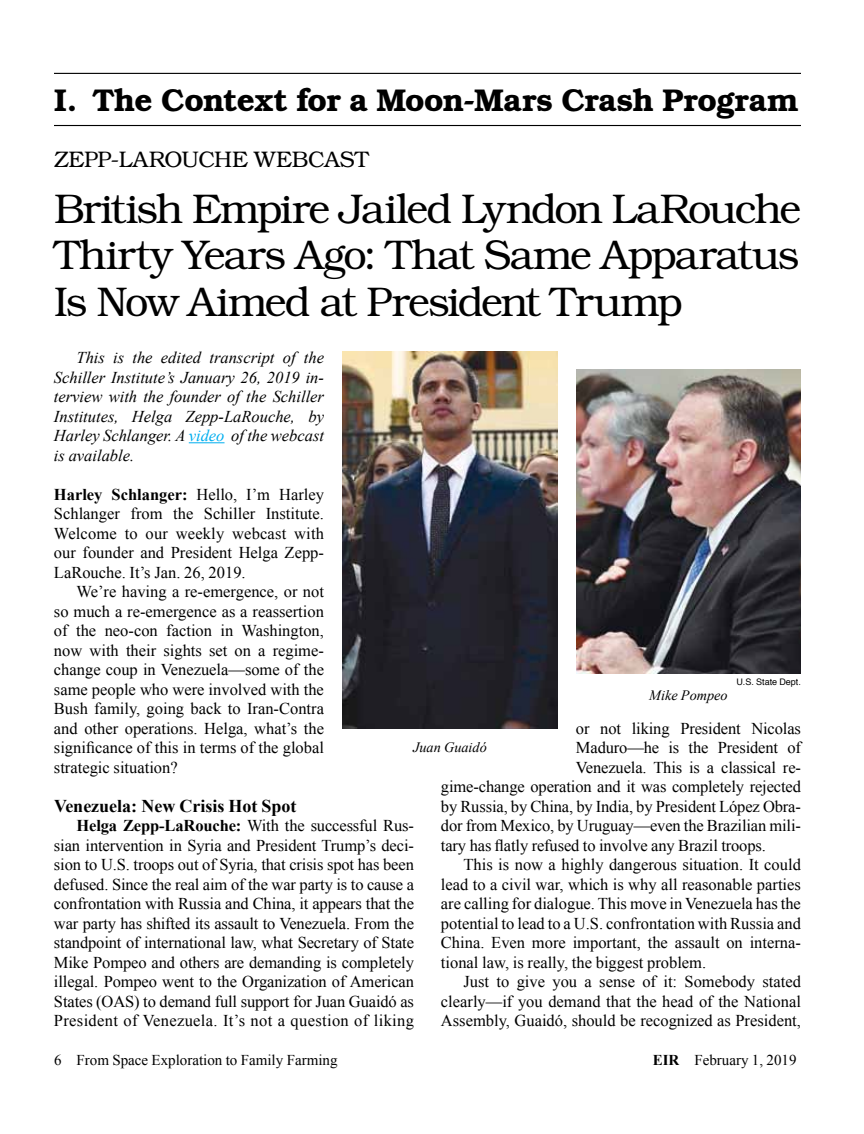
<style>
.page{position:relative;width:864px;height:1134px;background:#fff}
.page>*{position:absolute;margin:0;border:0;box-sizing:border-box;transform-origin:0 0}
.t1{font:300 41.55px/46.5px "Bookman";letter-spacing:-.04em;color:#000;text-align:justify}
.t2{font:600 31.5px "Bookman";letter-spacing:-.015em;color:#000}
.t3{font:300 22.5px "Bookman";letter-spacing:-.02em;color:#000}
.t4{font:700 18px "Times New Roman";color:#000}
.t5{font:16.5px/19.5px "Times New Roman";color:#000;text-align:justify}
.t6{font:italic 16.5px/19.5px "Times New Roman";color:#000;text-align:justify}
.t7{font:15px "Times New Roman";color:#000}
.t8{font:italic 14.25px "Times New Roman";color:#000}
.t9{font:9px "Helvetica";color:#000}
.s1{color:#00aeef}
.s2{font-weight:700}
</style>
<div class="page">
<hr style="left:189px;top:442px;width:36px;height:1px;background:#00aeef">
<hr style="left:54px;top:73px;width:747px;height:1px;background:#000">
<hr style="left:54px;top:125px;width:747px;height:1px;background:#000">
<img style="left:342px;top:351px;width:216px;height:377px">
<img style="left:576px;top:369px;width:225px;height:305px">
<h2 class="t2" style="left:54px;top:82px;width:746px">I. The Context for a Moon-Mars Crash Program</h2>
<h3 class="t3" style="left:54px;top:146px;width:316px">ZEPP-LAROUCHE WEBCAST</h3>
<h1 class="t1" style="left:54px;top:185px;width:748px">British Empire Jailed Lyndon LaRouche Thirty Years Ago: That Same Apparatus Is Now Aimed at President Trump</h1>
<p class="t6" style="left:54px;top:347px;width:272px;text-indent:23px">This is the edited transcript of the Schiller Institute’s January 26, 2019 in&shy;terview with the founder of the Schiller Institutes, Helga Zepp-LaRouche, by Harley Schlanger. A <span class="s1">video</span> of the webcast is available.</p>
<p class="t5" style="left:54px;top:484px;width:272px"><span class="s2">Harley Schlanger:</span> Hello, I’m Harley Schlanger from the Schiller Institute.<br>Welcome to our weekly webcast with our founder and President Helga Zepp-LaRouche. It’s Jan. 26, 2019.</p>
<p class="t5" style="left:54px;top:582px;width:272px;text-indent:23px">We’re having a re-emergence, or not so much a re-emergence as a reassertion of the neo-con faction in Washington, now with their sights set on a regime&shy;change coup in Venezuela—some of the same people who were involved with the Bush family, going back to Iran-Contra and other operations. Helga, what’s the significance of this in terms of the global strategic situation?</p>
<p class="t4" style="left:54px;top:793px;width:244px">Venezuela: New Crisis Hot Spot</p>
<p class="t5" style="left:54px;top:815px;width:362px;text-indent:23px"><span class="s2">Helga Zepp-LaRouche:</span> With the successful Rus&shy;sian intervention in Syria and President Trump’s deci&shy;sion to U.S. troops out of Syria, that crisis spot has been defused. Since the real aim of the war party is to cause a confrontation with Russia and China, it appears that the war party has shifted its assault to Venezuela. From the standpoint of international law, what Secretary of State Mike Pompeo and others are demanding is completely illegal. Pompeo went to the Organization of American States (OAS) to demand full support for Juan Guaidó as President of Venezuela. It’s not a question of liking</p>
<p class="t9" style="left:736px;top:675px;width:66px">U.S. State Dept.</p>
<p class="t8" style="left:649px;top:686px;width:80px">Mike Pompeo</p>
<p class="t5" style="left:576px;top:718px;width:227px">or not liking President Nicolas</p>
<p class="t5" style="left:576px;top:738px;width:227px">Maduro—he is the President of</p>
<p class="t5" style="left:576px;top:757px;width:227px">Venezuela. This is a classical re-</p>
<p class="t5" style="left:441px;top:777px;width:362px">gime-change operation and it was completely rejected</p>
<p class="t5" style="left:441px;top:796px;width:361px">by Russia, by China, by India, by President López Obra-</p>
<p class="t5" style="left:441px;top:816px;width:362px">dor from Mexico, by Uruguay—even the Brazilian mili-</p>
<p class="t5" style="left:441px;top:835px;width:326px">tary has flatly refused to involve any Brazil troops.</p>
<p class="t5" style="left:463px;top:855px;width:339px">This is now a highly dangerous situation. It could</p>
<p class="t5" style="left:441px;top:874px;width:361px">lead to a civil war, which is why all reasonable parties</p>
<p class="t5" style="left:441px;top:894px;width:361px">are calling for dialogue. This move in Venezuela has the</p>
<p class="t5" style="left:441px;top:913px;width:362px">potential to lead to a U.S. confrontation with Russia and</p>
<p class="t5" style="left:441px;top:933px;width:361px">China. Even more important, the assault on interna-</p>
<p class="t5" style="left:441px;top:952px;width:267px">tional law, is really, the biggest problem.</p>
<p class="t5" style="left:463px;top:972px;width:339px">Just to give you a sense of it: Somebody stated</p>
<p class="t5" style="left:441px;top:991px;width:361px">clearly—if you demand that the head of the National</p>
<p class="t5" style="left:441px;top:1011px;width:362px">Assembly, Guaidó, should be recognized as President,</p>
<p class="t8" style="left:413px;top:737px;width:75px">Juan Guaidó</p>
<p class="t7" style="left:54px;top:1050px;width:285px">6 From Space Exploration to Family Farming</p>
<p class="t7" style="left:653px;top:1050px;width:145px"><span class="s2">EIR</span> February 1, 2019</p>
</div>
